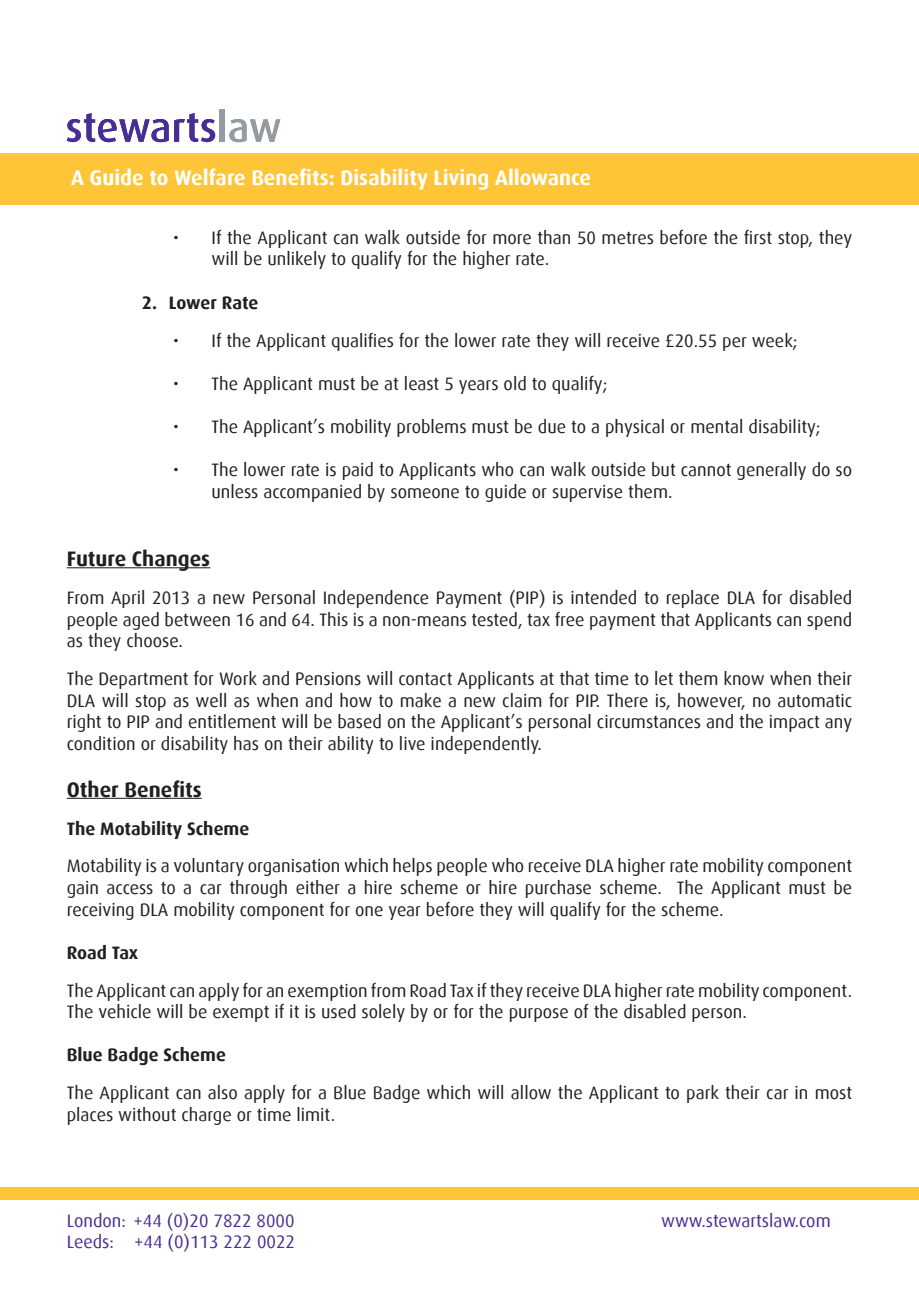
<style>
.page{position:relative;width:919px;height:1289px;background:#fff}
.page>*{position:absolute;margin:0;border:0;box-sizing:border-box;transform-origin:0 0}
.t1{font:700 21px "Dax";color:#fff}
.t2{font:700 21px "Dax";color:#231f20}
.t3{font:18px/21.6px "Dax";color:#231f20}
.t4{font:18px "Dax";color:#482e92}
.t5{font:700 18px "Dax";color:#231f20}
</style>
<div class="page">
<svg style="left:67px;top:113px;width:148px;height:29px"></svg>
<div style="left:220px;top:109px;width:5px;height:33px;background:#959ca1"></div>
<svg style="left:229px;top:119px;width:51px;height:23px"></svg>
<div style="left:0;top:153px;width:918px;height:51px;background:#fec539"></div>
<div style="left:0;top:1186px;width:918px;height:13px;background:#fec539"></div>
<hr style="left:67px;top:567px;width:143px;height:1px;background:#231f20">
<hr style="left:67px;top:797px;width:135px;height:1px;background:#231f20">
<p class="t1" style="left:71px;top:160px;width:521px">A Guide to Welfare Benefits: Disability Living Allowance</p>
<p class="t1" style="left:71px;top:166px;width:521px">A Guide to Welfare Benefits: Disability Living Allowance</p>
<p class="t3" style="left:211px;top:227px;width:642px;text-indent:-38px">• If the Applicant can walk outside for more than 50 metres before the first stop, they will be unlikely to qualify for the higher rate.</p>
<p class="t5" style="left:142px;top:292px;width:118px">2. Lower Rate</p>
<p class="t3" style="left:173px;top:329px;width:626px">• If the Applicant qualifies for the lower rate they will receive £20.55 per week;</p>
<p class="t3" style="left:173px;top:373px;width:436px">• The Applicant must be at least 5 years old to qualify;</p>
<p class="t3" style="left:173px;top:416px;width:649px">• The Applicant’s mobility problems must be due to a physical or mental disability;</p>
<p class="t3" style="left:211px;top:459px;width:642px;text-indent:-38px">• The lower rate is paid to Applicants who can walk outside but cannot generally do so unless accompanied by someone to guide or supervise them.</p>
<p class="t2" style="left:67px;top:547px;width:145px">Future Changes</p>
<p class="t3" style="left:67px;top:587px;width:787px;text-align:justify">From April 2013 a new Personal Independence Payment (PIP) is intended to replace DLA for disabled people aged between 16 and 64. This is a non-means tested, tax free payment that Applicants can spend as they choose.</p>
<p class="t3" style="left:67px;top:668px;width:787px;text-align:justify">The Department for Work and Pensions will contact Applicants at that time to let them know when their DLA will stop as well as when and how to make a new claim for PIP. There is, however, no automatic right to PIP and entitlement will be based on the Applicant’s personal circumstances and the impact any condition or disability has on their ability to live independently.</p>
<p class="t2" style="left:67px;top:777px;width:136px">Other Benefits</p>
<p class="t5" style="left:67px;top:818px;width:184px">The Motability Scheme</p>
<p class="t3" style="left:67px;top:855px;width:786px;text-align:justify">Motability is a voluntary organisation which helps people who receive DLA higher rate mobility component gain access to a car through either a hire scheme or hire purchase scheme. The Applicant must be receiving DLA mobility component for one year before they will qualify for the scheme.</p>
<p class="t5" style="left:67px;top:942px;width:73px">Road Tax</p>
<p class="t3" style="left:67px;top:979px;width:786px">The Applicant can apply for an exemption from Road Tax if they receive DLA higher rate mobility component.<br>The vehicle will be exempt if it is used solely by or for the purpose of the disabled person.</p>
<p class="t5" style="left:67px;top:1045px;width:161px">Blue Badge Scheme</p>
<p class="t3" style="left:67px;top:1082px;width:786px">The Applicant can also apply for a Blue Badge which will allow the Applicant to park their car in most places without charge or time limit.</p>
<p class="t4" style="left:67px;top:1210px;width:229px">London: +44 (0)20 7822 8000</p>
<p class="t4" style="left:661px;top:1210px;width:171px">www.stewartslaw.com</p>
<p class="t4" style="left:67px;top:1231px;width:230px">Leeds: +44 (0)113 222 0022</p>
</div>
